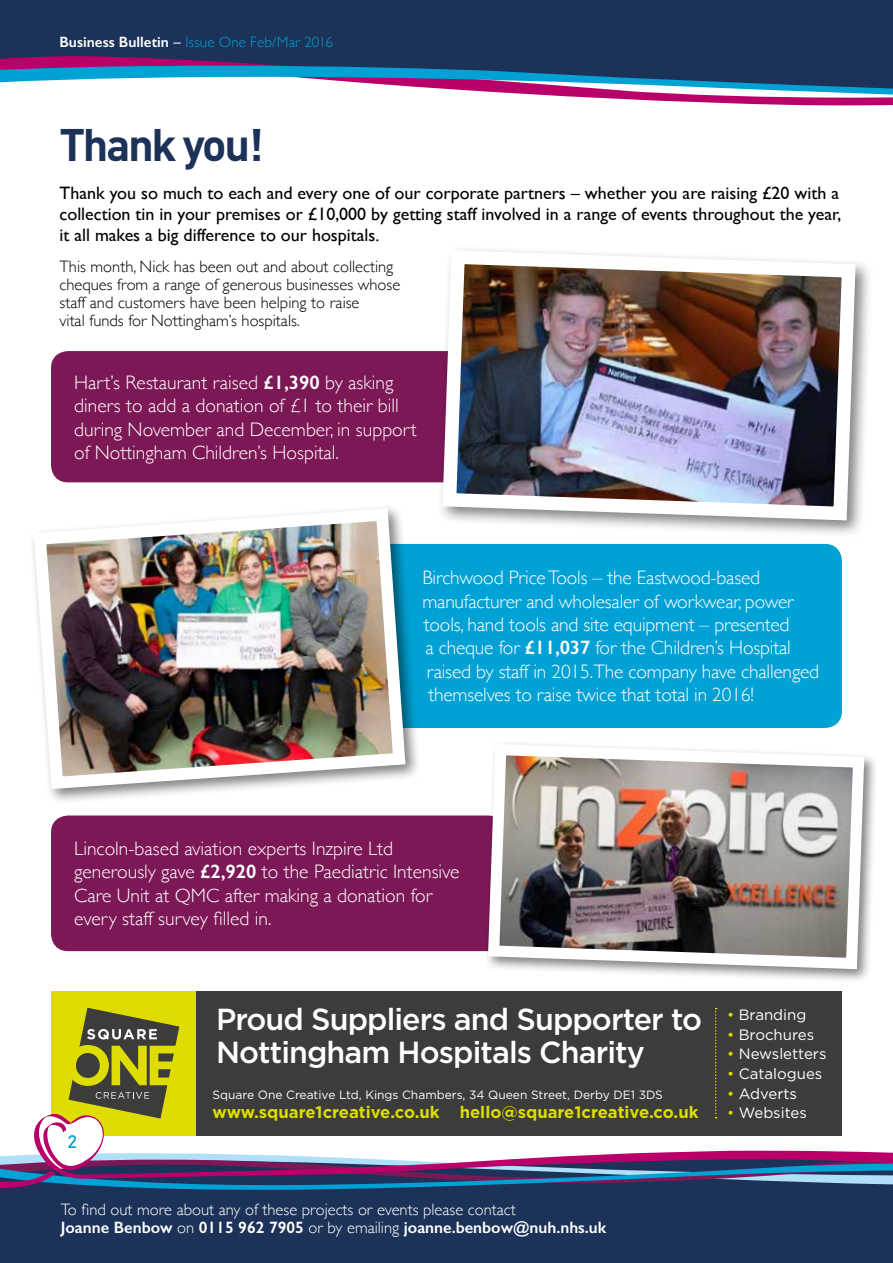
<style>
.page{position:relative;width:893px;height:1263px;background:#fff}
.page>*{position:absolute;margin:0;border:0;box-sizing:border-box;transform-origin:0 0}
.t1{font:700 45px "DIN";letter-spacing:-.05em;color:#1c3258}
.t2{font:500 30.45px/33.5px "Gotham";letter-spacing:-.03em;color:#fff}
.t3{font:300 19.5px/23.4px "Gill Sans";color:#fff}
.t4{font:18px/21px "Gill Sans";color:#000}
.t5{font:500 18px "DIN";color:#00a1d4}
.t6{font:700 16.65px "Gotham";color:#dedc00}
.t7{font:300 16.5px/18px "Gill Sans";color:#000}
.t8{font:300 16.5px/18px "Gill Sans";color:#fff}
.t9{font:15px "Gotham";color:#fff}
.t10{font:300 15px "Gill Sans";letter-spacing:.015em;color:#00a1d4}
.t11{font:12px "Gotham";color:#fff}
.s1{font-weight:600;color:#fff}
.s2{font-family:"News Gothic BT";font-weight:600;color:#fff}
.s3{font-weight:600}
.s4{color:#dedc00}
</style>
<div class="page">
<div style="left:51px;top:991px;width:791px;height:144px;background:#3c3c3b"></div>
<div style="left:51px;top:991px;width:145px;height:144px;background:#dedc00"></div>
<div style="left:0;top:0;width:893px;height:54px;background:#1c3258"></div>
<div style="left:0;top:1193px;width:893px;height:70px;background:#1c3258"></div>
<hr style="left:0;top:54px;width:893px;height:3px;background:#1c3258">
<svg style="left:0;top:57px;width:893px;height:49px"></svg>
<div style="left:51px;top:815px;width:453px;height:136px;background:#7c1856;border-radius:17px"></div>
<div style="left:51px;top:351px;width:440px;height:131px;background:#7c1856;border-radius:17px"></div>
<div style="left:437px;top:244px;width:437px;height:294px;background:#000;opacity:.5"></div>
<img style="left:436px;top:244px;width:426px;height:283px">
<div style="left:330px;top:544px;width:512px;height:184px;background:#00a1d4;border-radius:17px"></div>
<div style="left:29px;top:504px;width:392px;height:301px;background:#000;opacity:.5"></div>
<img style="left:29px;top:504px;width:383px;height:291px">
<div style="left:484px;top:739px;width:395px;height:244px;background:#000;opacity:.5"></div>
<img style="left:482px;top:739px;width:388px;height:236px">
<svg style="left:0;top:1008px;width:893px;height:185px"></svg>
<p class="t10" style="left:60px;top:30px;width:275px"><span class="s1">Business Bulletin</span> <span class="s2">–</span> Issue One Feb/Mar 2016</p>
<h1 class="t1" style="left:60px;top:115px;width:206px">Thank you!</h1>
<p class="t4" style="left:60px;top:182px;width:783px">Thank you so much to each and every one of our corporate partners – whether you are raising £20 with a collection tin in your premises or £10,000 by getting staff involved in a range of events throughout the year, it all makes a big difference to our hospitals.</p>
<p class="t7" style="left:60px;top:256px;width:342px">This month, Nick has been out and about collecting cheques from a range of generous businesses whose staff and customers have been helping to raise<br>vital funds for Nottingham’s hospitals.</p>
<p class="t3" style="left:74px;top:370px;width:344px">Hart’s Restaurant raised <span class="s3">£1,390</span> by asking diners to add a donation of £1 to their bill during November and December, in support of Nottingham Children’s Hospital.</p>
<p class="t3" style="left:422px;top:565px;width:339px">Birchwood Price Tools – the Eastwood-based</p>
<p class="t3" style="left:422px;top:589px;width:373px">manufacturer and wholesaler of workwear, power</p>
<p class="t3" style="left:424px;top:612px;width:367px">tools, hand tools and site equipment – presented</p>
<p class="t3" style="left:425px;top:635px;width:367px">a cheque for <span class="s3">£11,037</span> for the Children’s Hospital</p>
<p class="t3" style="left:427px;top:659px;width:394px">raised by staff in 2015.The company have challenged</p>
<p class="t3" style="left:428px;top:682px;width:327px">themselves to raise twice that total in 2016!</p>
<p class="t3" style="left:74px;top:836px;width:387px">Lincoln-based aviation experts Inzpire Ltd generously gave <span class="s3">£2,920</span> to the Paediatric Intensive Care Unit at QMC after making a donation for every staff survey filled in.</p>
<p class="t5" style="left:67px;top:1130px;width:11px">2</p>
<h2 class="t2" style="left:216px;top:1002px;width:488px">Proud Suppliers and Supporter to<br>Nottingham Hospitals Charity</h2>
<p class="t11" style="left:213px;top:1087px;width:452px">Square One Creative Ltd, Kings Chambers, 34 Queen Street, Derby DE1 3DS</p>
<p class="t6" style="left:213px;top:1101px;width:487px">www.square1creative.co.uk hello@square1creative.co.uk</p>
<p class="t8" style="left:61px;top:1199px;width:547px">To find out more about any of these projects or events please contact<br><span class="s3">Joanne Benbow</span> on <span class="s3">0115 962 7905</span> or by emailing <span class="s3">joanne.benbow@nuh.nhs.uk</span></p>
<p class="t9" style="left:727px;top:1005px;width:81px"><span class="s4">•</span> Branding</p>
<p class="t9" style="left:727px;top:1025px;width:89px"><span class="s4">•</span> Brochures</p>
<p class="t9" style="left:727px;top:1044px;width:101px"><span class="s4">•</span> Newsletters</p>
<p class="t9" style="left:727px;top:1064px;width:97px"><span class="s4">•</span> Catalogues</p>
<p class="t9" style="left:727px;top:1084px;width:71px"><span class="s4">•</span> Adverts</p>
<p class="t9" style="left:727px;top:1103px;width:81px"><span class="s4">•</span> Websites</p>
</div>
